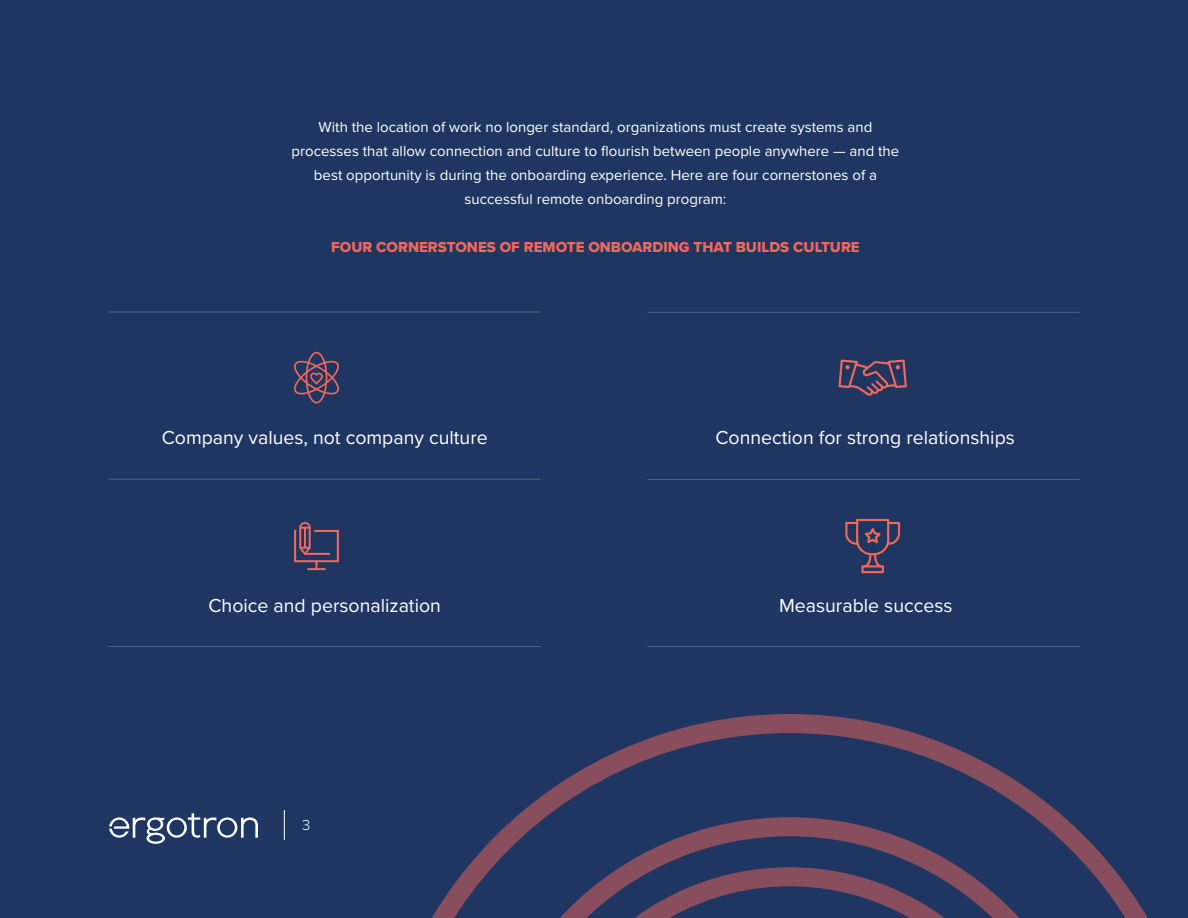
<style>
.page{position:relative;width:1188px;height:918px;background:#1f3662}
.page>*{position:absolute;margin:0;border:0;box-sizing:border-box;transform-origin:0 0}
.t1{font:19.5px "Proxima Nova";color:#fff}
.t2{font:15px/24px "Proxima Nova";color:#fff;text-align:center}
.t3{font:15px "Proxima Nova Extrabld";color:#f26859}
.t4{font:300 15px "Proxima Nova";color:#fff}
</style>
<div class="page">
<hr style="left:108px;top:312px;width:432px;height:1px;background:#627291">
<hr style="left:108px;top:479px;width:432px;height:1px;background:#627291">
<hr style="left:108px;top:646px;width:432px;height:1px;background:#627291">
<hr style="left:648px;top:312px;width:432px;height:1px;background:#627291">
<hr style="left:648px;top:479px;width:432px;height:1px;background:#627291">
<hr style="left:648px;top:646px;width:432px;height:1px;background:#627291">
<svg style="left:294px;top:352px;width:45px;height:52px"></svg>
<svg style="left:294px;top:522px;width:45px;height:48px"></svg>
<svg style="left:838px;top:360px;width:69px;height:36px"></svg>
<svg style="left:845px;top:519px;width:55px;height:54px"></svg>
<svg style="left:109px;top:813px;width:149px;height:31px"></svg>
<hr style="left:284px;top:810px;width:1px;height:30px;background:#fff">
<svg style="left:432px;top:714px;width:716px;height:204px"></svg>
<p class="t2" style="left:292px;top:114px;width:609px">With the location of work no longer standard, organizations must create systems and processes that allow connection and culture to flourish between people anywhere — and the best opportunity is during the onboarding experience. Here are four cornerstones of a successful remote onboarding program:</p>
<p class="t3" style="left:331px;top:236px;width:530px">FOUR CORNERSTONES OF REMOTE ONBOARDING THAT BUILDS CULTURE</p>
<h1 class="t1" style="left:162px;top:423px;width:328px">Company values, not company culture</h1>
<h1 class="t1" style="left:715px;top:423px;width:301px">Connection for strong relationships</h1>
<h1 class="t1" style="left:208px;top:591px;width:234px">Choice and personalization</h1>
<h1 class="t1" style="left:779px;top:591px;width:175px">Measurable success</h1>
<p class="t4" style="left:302px;top:814px;width:10px">3</p>
</div>
